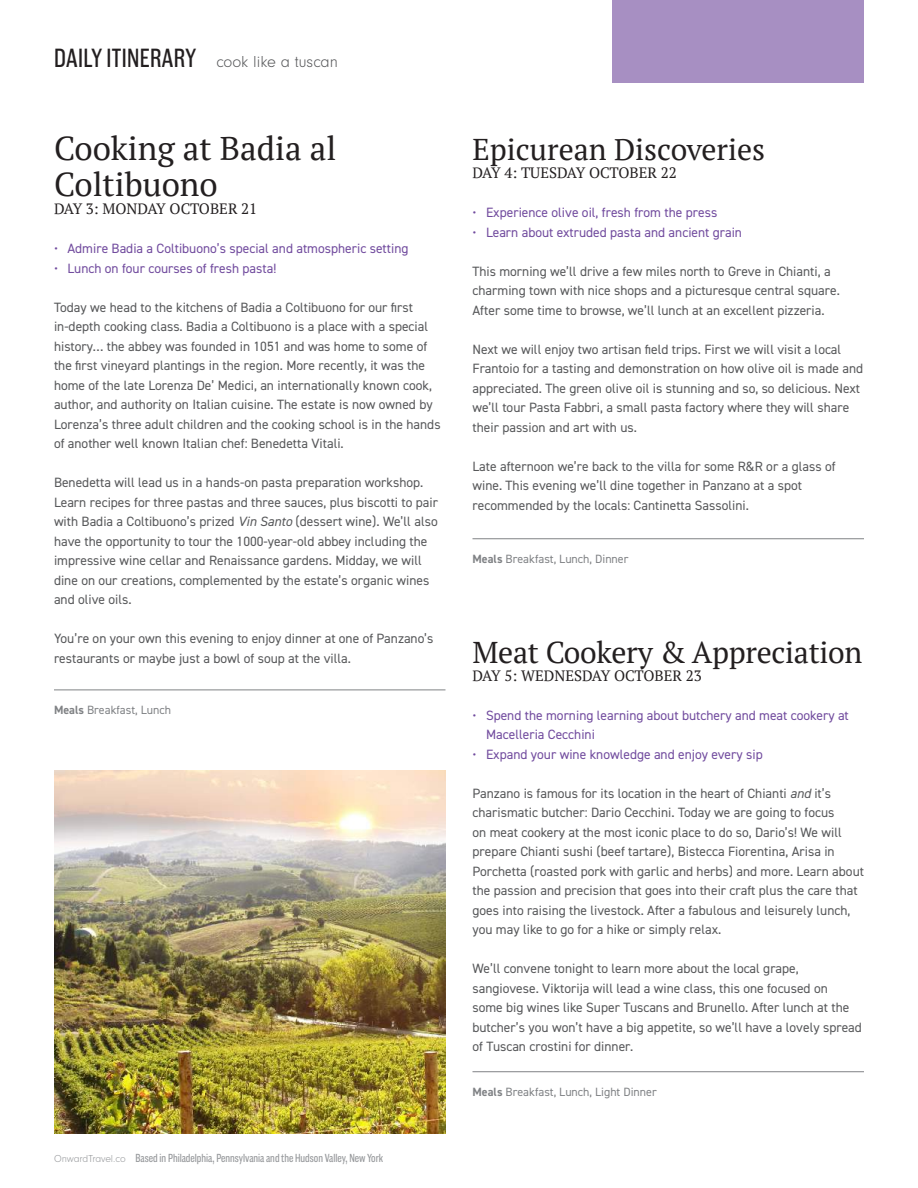
<style>
.page{position:relative;width:918px;height:1188px;background:#fff}
.page>*{position:absolute;margin:0;border:0;box-sizing:border-box;transform-origin:0 0}
.t1{font:33px/36px "PT Serif";color:#231f20}
.t2{font:30px "PT Serif";letter-spacing:-.01em;color:#231f20}
.t3{font:300 16.5px "Neuzeit Gro";color:#57585a}
.t4{font:15px "PT Serif";color:#231f20}
.t5{font:13.5px/19.5px "DIN2014";color:#57585a}
.t6{font:13.5px/19.5px "DIN2014";color:#714b9e}
.t7{font:12px "DIN2014";color:#808285}
.t8{font:12px "Americane Cond";color:#97999c}
.s1{font-family:"Americane Cond";font-weight:400;font-size:27px;color:#231f20}
.s2{font-style:italic}
.s3{font-weight:700}
.s4{font-family:"Neuzeit Gro";font-weight:300;font-size:10.5px}
</style>
<div class="page">
<hr style="left:472px;top:1071px;width:392px;height:1px;background:#808285">
<hr style="left:472px;top:538px;width:392px;height:1px;background:#808285">
<hr style="left:54px;top:690px;width:392px;height:1px;background:#808285">
<div style="left:612px;top:0;width:252px;height:82px;background:#a78fc2"></div>
<img style="left:54px;top:770px;width:392px;height:364px">
<p class="t3" style="left:54px;top:53px;width:285px"><span class="s1">DAILY ITINERARY</span> cook like a tuscan</p>
<h1 class="t1" style="left:54px;top:130px;width:284px">Cooking at Badia al<br>Coltibuono</h1>
<p class="t4" style="left:54px;top:199px;width:205px">DAY 3: MONDAY OCTOBER 21</p>
<p class="t6" style="left:54px;top:239px;width:356px">• Admire Badia a Coltibuono’s special and atmospheric setting</p>
<p class="t6" style="left:54px;top:258px;width:224px">• Lunch on four courses of fresh pasta!</p>
<p class="t5" style="left:54px;top:297px;width:388px">Today we head to the kitchens of Badia a Coltibuono for our first in-depth cooking class. Badia a Coltibuono is a place with a special history… the abbey was founded in 1051 and was home to some of the first vineyard plantings in the region. More recently, it was the home of the late Lorenza De’ Medici, an internationally known cook, author, and authority on Italian cuisine. The estate is now owned by Lorenza’s three adult children and the cooking school is in the hands of another well known Italian chef: Benedetta Vitali.</p>
<p class="t5" style="left:54px;top:473px;width:386px">Benedetta will lead us in a hands-on pasta preparation workshop.<br>Learn recipes for three pastas and three sauces, plus biscotti to pair with Badia a Coltibuono’s prized <span class="s2">Vin Santo</span> (dessert wine). We’ll also have the opportunity to tour the 1000-year-old abbey including the impressive wine cellar and Renaissance gardens. Midday, we will dine on our creations, complemented by the estate’s organic wines and olive oils.</p>
<p class="t5" style="left:54px;top:629px;width:381px">You’re on your own this evening to enjoy dinner at one of Panzano’s restaurants or maybe just a bowl of soup at the villa.</p>
<p class="t7" style="left:54px;top:702px;width:119px"><span class="s3">Meals</span> Breakfast, Lunch</p>
<p class="t8" style="left:54px;top:1151px;width:331px"><span class="s4">OnwardTravel.co</span> Based in Philadelphia, Pennsylvania and the Hudson Valley, New York</p>
<h2 class="t2" style="left:472px;top:130px;width:294px">Epicurean Discoveries</h2>
<p class="t4" style="left:472px;top:163px;width:206px">DAY 4: TUESDAY OCTOBER 22</p>
<p class="t6" style="left:472px;top:203px;width:246px">• Experience olive oil, fresh from the press</p>
<p class="t6" style="left:472px;top:222px;width:271px">• Learn about extruded pasta and ancient grain</p>
<p class="t5" style="left:472px;top:261px;width:369px">This morning we’ll drive a few miles north to Greve in Chianti, a charming town with nice shops and a picturesque central square.<br>After some time to browse, we’ll lunch at an excellent pizzeria.</p>
<p class="t5" style="left:472px;top:339px;width:392px">Next we will enjoy two artisan field trips. First we will visit a local Frantoio for a tasting and demonstration on how olive oil is made and appreciated. The green olive oil is stunning and so, so delicious. Next we’ll tour Pasta Fabbri, a small pasta factory where they will share their passion and art with us.</p>
<p class="t5" style="left:472px;top:456px;width:365px">Late afternoon we’re back to the villa for some R&amp;R or a glass of wine. This evening we’ll dine together in Panzano at a spot recommended by the locals: Cantinetta Sassolini.</p>
<p class="t7" style="left:472px;top:551px;width:158px"><span class="s3">Meals</span> Breakfast, Lunch, Dinner</p>
<h2 class="t2" style="left:472px;top:633px;width:391px">Meat Cookery &amp; Appreciation</h2>
<p class="t4" style="left:472px;top:666px;width:231px">DAY 5: WEDNESDAY OCTOBER 23</p>
<p class="t6" style="left:486px;top:705px;width:364px;text-indent:-14px">• Spend the morning learning about butchery and meat cookery at<br>Macelleria Cecchini</p>
<p class="t6" style="left:472px;top:744px;width:292px">• Expand your wine knowledge and enjoy every sip</p>
<p class="t5" style="left:472px;top:783px;width:393px">Panzano is famous for its location in the heart of Chianti <span class="s2">and</span> it’s charismatic butcher: Dario Cecchini. Today we are going to focus<br>on meat cookery at the most iconic place to do so, Dario’s! We will prepare Chianti sushi (beef tartare), Bistecca Fiorentina, Arisa in Porchetta (roasted pork with garlic and herbs) and more. Learn about the passion and precision that goes into their craft plus the care that goes into raising the livestock. After a fabulous and leisurely lunch, you may like to go for a hike or simply relax.</p>
<p class="t5" style="left:472px;top:959px;width:391px">We’ll convene tonight to learn more about the local grape, sangiovese. Viktorija will lead a wine class, this one focused on<br>some big wines like Super Tuscans and Brunello. After lunch at the butcher’s you won’t have a big appetite, so we’ll have a lovely spread of Tuscan crostini for dinner.</p>
<p class="t7" style="left:472px;top:1084px;width:186px"><span class="s3">Meals</span> Breakfast, Lunch, Light Dinner</p>
</div>
